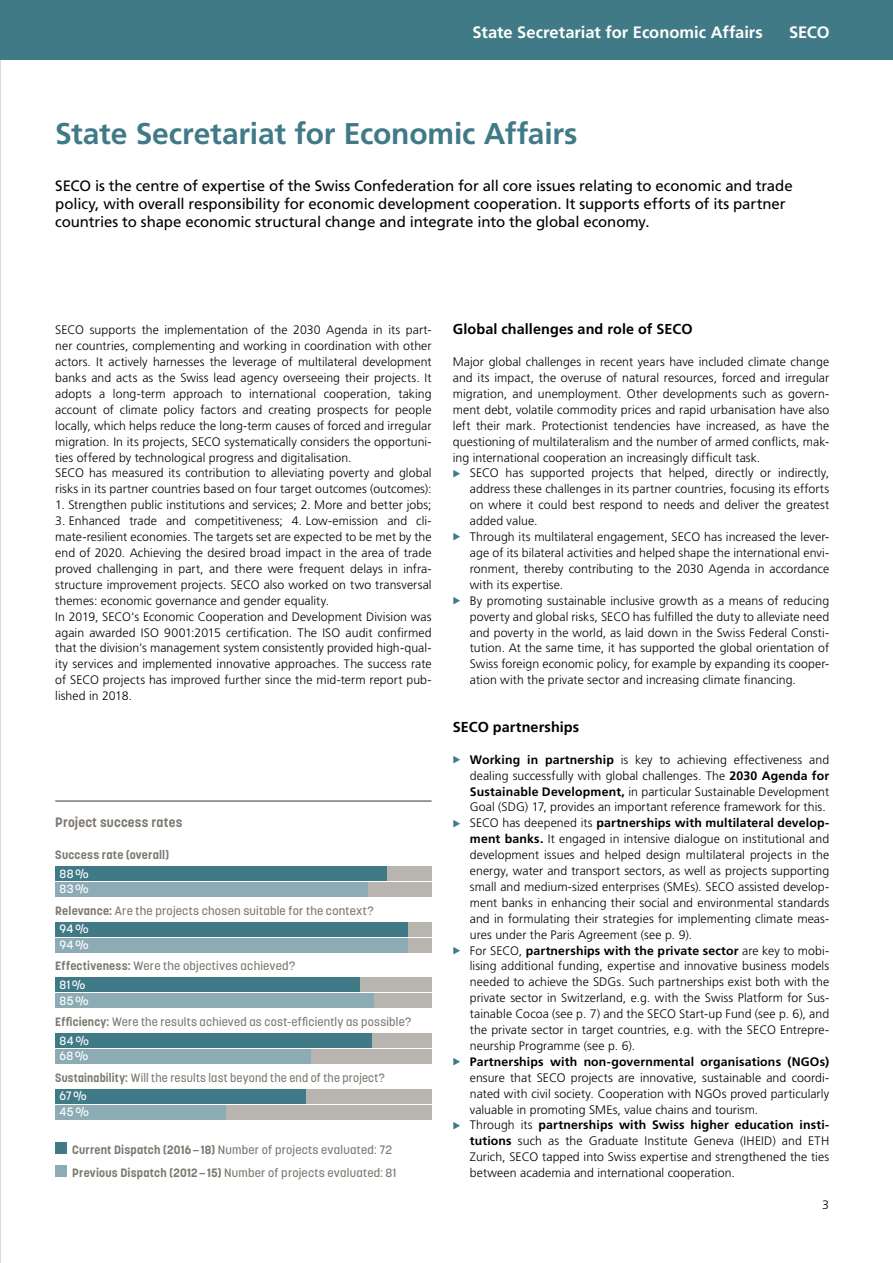
<style>
.page{position:relative;width:893px;height:1263px;background:#fff}
.page>*{position:absolute;margin:0;border:0;box-sizing:border-box;transform-origin:0 0}
.t1{font:700 30px "Frutiger LT Pro";letter-spacing:-.005em;color:#417a87}
.t2{font:700 16.5px "Frutiger LT Pro";color:#fff}
.t3{font:15px/18px "Frutiger LT Pro";letter-spacing:-.005em;color:#000}
.t4{font:700 14.4px "Frutiger LT Pro";letter-spacing:.005em;color:#000}
.t5{font:700 13.5px "Korolev";letter-spacing:.015em;color:#7d7870}
.t6{font:300 12.3px/15.9px "Frutiger LT Pro";letter-spacing:.005em;color:#000}
.t7{font:700 12.3px "Frutiger LT Pro";letter-spacing:.015em;color:#000}
.t8{font:500 12px/18.5px "Korolev";letter-spacing:.02em;color:#7d7870}
.t9{font:500 12px/21.3px "Korolev";letter-spacing:.02em;color:#7d7870;scale:.96 1}
.t10{font:700 12px "Korolev";letter-spacing:.015em;color:#7d7870}
.t11{font:500 12px/15.9px "Korolev";letter-spacing:.025em;color:#fff}
.s1{font-weight:700}
.s2{color:#fff}
</style>
<div class="page">
<div style="left:0;top:0;width:893px;height:60px;background:#417a87"></div>
<div style="left:368px;top:882px;width:64px;height:14px;background:#b8b4b0"></div>
<div style="left:387px;top:866px;width:45px;height:14px;background:#b8b4b0"></div>
<div style="left:55px;top:882px;width:313px;height:14px;background:#8cabb5"></div>
<div style="left:55px;top:866px;width:332px;height:14px;background:#417a87"></div>
<div style="left:408px;top:938px;width:24px;height:14px;background:#b8b4b0"></div>
<div style="left:408px;top:922px;width:24px;height:14px;background:#b8b4b0"></div>
<div style="left:55px;top:938px;width:353px;height:14px;background:#8cabb5"></div>
<div style="left:55px;top:922px;width:353px;height:14px;background:#417a87"></div>
<div style="left:374px;top:994px;width:58px;height:14px;background:#b8b4b0"></div>
<div style="left:359px;top:978px;width:73px;height:14px;background:#b8b4b0"></div>
<div style="left:55px;top:994px;width:319px;height:14px;background:#8cabb5"></div>
<div style="left:55px;top:978px;width:304px;height:14px;background:#417a87"></div>
<div style="left:310px;top:1049px;width:122px;height:14px;background:#b8b4b0"></div>
<div style="left:372px;top:1033px;width:60px;height:14px;background:#b8b4b0"></div>
<div style="left:55px;top:1049px;width:255px;height:14px;background:#8cabb5"></div>
<div style="left:55px;top:1033px;width:317px;height:14px;background:#417a87"></div>
<div style="left:225px;top:1105px;width:207px;height:14px;background:#b8b4b0"></div>
<div style="left:306px;top:1089px;width:126px;height:14px;background:#b8b4b0"></div>
<div style="left:55px;top:1105px;width:170px;height:14px;background:#8cabb5"></div>
<div style="left:55px;top:1089px;width:251px;height:14px;background:#417a87"></div>
<svg style="left:0;top:263px;width:1px;height:174px"></svg>
<svg style="left:0;top:716px;width:1px;height:25px"></svg>
<hr style="left:55px;top:800px;width:377px;height:2px;background:#7d7870">
<div style="left:55px;top:1142px;width:12px;height:11px;background:#417a87"></div>
<div style="left:55px;top:1165px;width:12px;height:12px;background:#8cabb5"></div>
<h2 class="t2" style="left:473px;top:22px;width:292px">State Secretariat for Economic Affairs</h2>
<h2 class="t2" style="left:789px;top:22px;width:42px">SECO</h2>
<h1 class="t1" style="left:55px;top:115px;width:524px">State Secretariat for Economic Affairs</h1>
<p class="t3" style="left:55px;top:177px;width:739px">SECO is the centre of expertise of the Swiss Confederation for all core issues relating to economic and trade policy, with overall responsibility for economic development cooperation. It supports efforts of its partner countries to shape economic structural change and integrate into the global economy.</p>
<p class="t6" style="left:55px;top:322px;width:378px">SECO supports the implementation of the 2030 Agenda in its part&shy;ner countries, complementing and working in coordination with other actors. It actively harnesses the leverage of multilateral development banks and acts as the Swiss lead agency overseeing their projects. It adopts a long-term approach to international cooperation, taking account of climate policy factors and creating prospects for people locally, which helps reduce the long-term causes of forced and irregular migration. In its projects, SECO systematically considers the opportuni&shy;ties offered by technological progress and digitalisation.<br>SECO has measured its contribution to alleviating poverty and global risks in its partner countries based on four target outcomes (outcomes):</p>
<p class="t6" style="left:55px;top:497px;width:378px">1. Strengthen public institutions and services; 2. More and better jobs;</p>
<p class="t6" style="left:55px;top:513px;width:378px">3. Enhanced trade and competitiveness; 4. Low-emission and cli&shy;mate-resilient economies. The targets set are expected to be met by the end of 2020. Achieving the desired broad impact in the area of trade proved challenging in part, and there were frequent delays in infra&shy;structure improvement projects. SECO also worked on two transversal themes: economic governance and gender equality.<br>In 2019, SECO's Economic Cooperation and Development Division was again awarded ISO 9001:2015 certification. The ISO audit confirmed that the division's management system consistently provided high-qual&shy;ity services and implemented innovative approaches. The success rate of SECO projects has improved further since the mid-term report pub&shy;lished in 2018.</p>
<p class="t5" style="left:55px;top:814px;width:129px">Project success rates</p>
<p class="t10" style="left:55px;top:847px;width:115px">Success rate (overall)</p>
<p class="t11" style="left:60px;top:865px;width:31px">88%<br>83%</p>
<p class="t8" style="left:60px;top:901px;width:316px;text-indent:-4px"><span class="s1">Relevance:</span> Are the projects chosen suitable for the context?<br><span class="s2">94%</span></p>
<p class="t8" style="left:55px;top:934px;width:242px;line-height:21.3px;text-indent:4px"><span class="s2">94%<br></span><span class="s1">Effectiveness:</span> Were the objectives achieved?</p>
<p class="t11" style="left:60px;top:977px;width:31px">81%<br>85%</p>
<p class="t8" style="left:60px;top:1013px;width:353px;text-indent:-4px"><span class="s1">Efficiency:</span> Were the results achieved as cost-efficiently as possible?<br><span class="s2">84%</span></p>
<p class="t9" style="left:55px;top:1045px;width:345px;text-indent:4px"><span class="s2">68%<br></span><span class="s1">Sustainability:</span> Will the results last beyond the end of the project?</p>
<p class="t11" style="left:60px;top:1088px;width:31px">67%<br>45%</p>
<p class="t8" style="left:72px;top:1137px;width:325px;line-height:23.5px"><span class="s1">Current Dispatch (2016—18)</span> Number of projects evaluated: 72<br><span class="s1">Previous Dispatch (2012—15)</span> Number of projects evaluated: 81</p>
<p class="t4" style="left:453px;top:321px;width:241px">Global challenges and role of SECO</p>
<p class="t6" style="left:453px;top:354px;width:378px;text-align:justify">Major global challenges in recent years have included climate change and its impact, the overuse of natural resources, forced and irregular migration, and unemployment. Other developments such as govern&shy;ment debt, volatile commodity prices and rapid urbanisation have also left their mark. Protectionist tendencies have increased, as have the questioning of multilateralism and the number of armed conflicts, mak&shy;ing international cooperation an increasingly difficult task.</p>
<p class="t6" style="left:470px;top:465px;width:361px">SECO has supported projects that helped, directly or indirectly, address these challenges in its partner countries, focusing its efforts on where it could best respond to needs and deliver the greatest added value.<br>Through its multilateral engagement, SECO has increased the lever&shy;age of its bilateral activities and helped shape the international envi&shy;ronment, thereby contributing to the 2030 Agenda in accordance with its expertise.<br>By promoting sustainable inclusive growth as a means of reducing poverty and global risks, SECO has fulfilled the duty to alleviate need and poverty in the world, as laid down in the Swiss Federal Consti&shy;tution. At the same time, it has supported the global orientation of Swiss foreign economic policy, for example by expanding its cooper&shy;ation with the private sector and increasing climate financing.</p>
<p class="t4" style="left:453px;top:718px;width:128px">SECO partnerships</p>
<p class="t6" style="left:470px;top:752px;width:361px"><span class="s1">Working in partnership</span> is key to achieving effectiveness and dealing successfully with global challenges. The <span class="s1">2030 Agenda for Sustainable Development,</span> in particular Sustainable Development Goal (SDG) 17, provides an important reference framework for this.<br>SECO has deepened its <span class="s1">partnerships with multilateral develop&shy;ment banks.</span> It engaged in intensive dialogue on institutional and development issues and helped design multilateral projects in the energy, water and transport sectors, as well as projects supporting small and medium-sized enterprises (SMEs). SECO assisted develop&shy;ment banks in enhancing their social and environmental standards and in formulating their strategies for implementing climate meas&shy;ures under the Paris Agreement (see p. 9).<br>For SECO, <span class="s1">partnerships with the private sector</span> are key to mobi&shy;lising additional funding, expertise and innovative business models needed to achieve the SDGs. Such partnerships exist both with the private sector in Switzerland, e.g. with the Swiss Platform for Sus&shy;tainable Cocoa (see p. 7) and the SECO Start-up Fund (see p. 6), and the private sector in target countries, e.g. with the SECO Entrepre&shy;neurship Programme (see p. 6).</p>
<p class="t7" style="left:470px;top:1054px;width:361px">Partnerships with non-governmental organisations (NGOs)</p>
<p class="t6" style="left:470px;top:1070px;width:361px">ensure that SECO projects are innovative, sustainable and coordi&shy;nated with civil society. Cooperation with NGOs proved particularly valuable in promoting SMEs, value chains and tourism.<br>Through its <span class="s1">partnerships with Swiss higher education insti&shy;tutions</span> such as the Graduate Institute Geneva (IHEID) and ETH Zurich, SECO tapped into Swiss expertise and strengthened the ties between academia and international cooperation.</p>
<p class="t6" style="left:822px;top:1197px;width:8px">3</p>
</div>
